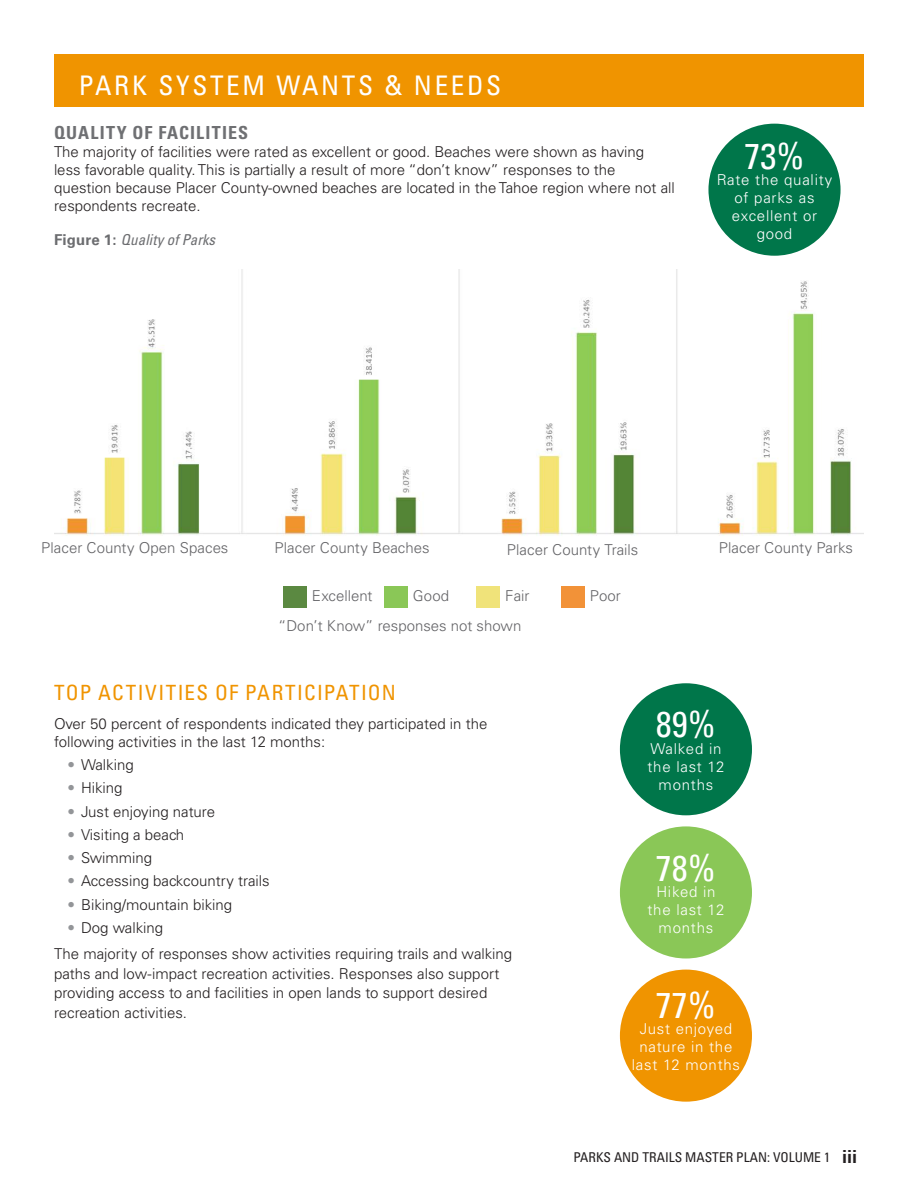
<style>
.page{position:relative;width:918px;height:1188px;background:#fff}
.page>*{position:absolute;margin:0;border:0;box-sizing:border-box;transform-origin:0 0}
.PC_Heading_1{font:condensed 36px "Univers";color:#fff}
.t1{font:condensed 27px "Univers";letter-spacing:.1em;color:#fff}
.PC_Header_2_Orange{font:condensed 21px "Univers";letter-spacing:.065em;color:#f09400}
.PC_subhead_1__use{font:700 condensed 18px "Univers";letter-spacing:.065em;color:#6f7073}
.PC_Body_Text_2{font:300 15px/18px "Univers";color:#231f20}
.Body_Text{font:300 15px/19.5px "Univers";color:#231f20}
.Graph_Label{font:300 15px "Univers";color:#636366}
.PC_Body_Text_2-2{font:300 15px/18px "Univers";letter-spacing:.05em;color:#fff;text-align:center}
.t2{font:italic condensed 15px "Univers";letter-spacing:.005em;color:#6c6d70}
.t3{font:condensed 13.5px "Univers";color:#231f20}
.s1{font-family:"Univers CE";font-weight:700;font-style:normal;font-stretch:normal}
.s2{color:#939598}
.s3{font-weight:700;font-size:18px}
</style>
<div class="page">
<div style="left:54px;top:54px;width:810px;height:53px;background:#f09400"></div>
<div style="left:708px;top:124px;width:133px;height:132px;background:#00764a;border-radius:50%"></div>
<div style="left:620px;top:683px;width:132px;height:132px;background:#00764a;border-radius:50%"></div>
<div style="left:620px;top:826px;width:132px;height:132px;background:#8ac757;border-radius:50%"></div>
<div style="left:620px;top:970px;width:132px;height:132px;background:#f09400;border-radius:50%"></div>
<img style="left:54px;top:270px;width:810px;height:266px">
<div style="left:283px;top:586px;width:23px;height:22px;background:#5b8941"></div>
<div style="left:384px;top:586px;width:23px;height:22px;background:#8ac757"></div>
<div style="left:477px;top:586px;width:23px;height:22px;background:#f0e37a"></div>
<div style="left:561px;top:586px;width:24px;height:22px;background:#f29238"></div>
<h2 class="t1" style="left:79px;top:68px;width:424px">PARK SYSTEM WANTS &amp; NEEDS</h2>
<p class="PC_subhead_1__use" style="left:54px;top:121px;width:196px">QUALITY OF FACILITIES</p>
<p class="PC_Body_Text_2" style="left:54px;top:142px;width:622px">The majority of facilities were rated as excellent or good. Beaches were shown as having<br>less favorable quality. This is partially a result of more “don’t know” responses to the question because Placer County-owned beaches are located in the Tahoe region where not all respondents recreate.</p>
<p class="t2" style="left:54px;top:230px;width:163px"><span class="s1">Figure 1:</span> Quality of Parks</p>
<p class="PC_Heading_1" style="left:745px;top:133px;width:61px">73%</p>
<p class="PC_Body_Text_2-2" style="left:717px;top:171px;width:117px">Rate the quality of parks as excellent or good</p>
<p class="Graph_Label" style="left:41px;top:539px;width:189px">Placer County Open Spaces</p>
<p class="Graph_Label" style="left:275px;top:539px;width:157px">Placer County Beaches</p>
<p class="Graph_Label" style="left:507px;top:541px;width:133px">Placer County Trails</p>
<p class="Graph_Label" style="left:719px;top:539px;width:136px">Placer County Parks</p>
<p class="Graph_Label" style="left:312px;top:587px;width:62px">Excellent</p>
<p class="Graph_Label" style="left:413px;top:587px;width:38px">Good</p>
<p class="Graph_Label" style="left:505px;top:587px;width:26px">Fair</p>
<p class="Graph_Label" style="left:590px;top:587px;width:32px">Poor</p>
<p class="Graph_Label" style="left:278px;top:617px;width:245px">“Don’t Know” responses not shown</p>
<p class="PC_Header_2_Orange" style="left:54px;top:679px;width:343px">TOP ACTIVITIES OF PARTICIPATION</p>
<p class="PC_Body_Text_2" style="left:54px;top:715px;width:435px">Over 50 percent of respondents indicated they participated in the following activities in the last 12 months:</p>
<p class="PC_Body_Text_2" style="left:68px;top:756px;width:68px"><span class="s2">•</span> Walking</p>
<p class="PC_Body_Text_2" style="left:68px;top:779px;width:57px"><span class="s2">•</span> Hiking</p>
<p class="PC_Body_Text_2" style="left:68px;top:802px;width:149px"><span class="s2">•</span> Just enjoying nature</p>
<p class="PC_Body_Text_2" style="left:68px;top:826px;width:118px"><span class="s2">•</span> Visiting a beach</p>
<p class="PC_Body_Text_2" style="left:68px;top:849px;width:86px"><span class="s2">•</span> Swimming</p>
<p class="PC_Body_Text_2" style="left:68px;top:872px;width:204px"><span class="s2">•</span> Accessing backcountry trails</p>
<p class="PC_Body_Text_2" style="left:68px;top:895px;width:166px"><span class="s2">•</span> Biking/mountain biking</p>
<p class="PC_Body_Text_2" style="left:68px;top:919px;width:97px"><span class="s2">•</span> Dog walking</p>
<p class="Body_Text" style="left:54px;top:944px;width:460px">The majority of responses show activities requiring trails and walking paths and low-impact recreation activities. Responses also support providing access to and facilities in open lands to support desired recreation activities.</p>
<p class="PC_Heading_1" style="left:656px;top:702px;width:61px">89%</p>
<p class="PC_Body_Text_2-2" style="left:648px;top:740px;width:78px">Walked in the last 12 months</p>
<p class="PC_Heading_1" style="left:656px;top:845px;width:61px">78%</p>
<p class="PC_Body_Text_2-2" style="left:648px;top:883px;width:78px">Hiked in the last 12 months</p>
<p class="PC_Heading_1" style="left:656px;top:982px;width:61px">77%</p>
<p class="PC_Body_Text_2-2" style="left:632px;top:1020px;width:110px">Just enjoyed nature in the last 12 months</p>
<p class="t3" style="left:573px;top:1149px;width:285px">PARKS AND TRAILS MASTER PLAN: VOLUME 1 <span class="s3">iii</span></p>
</div>
